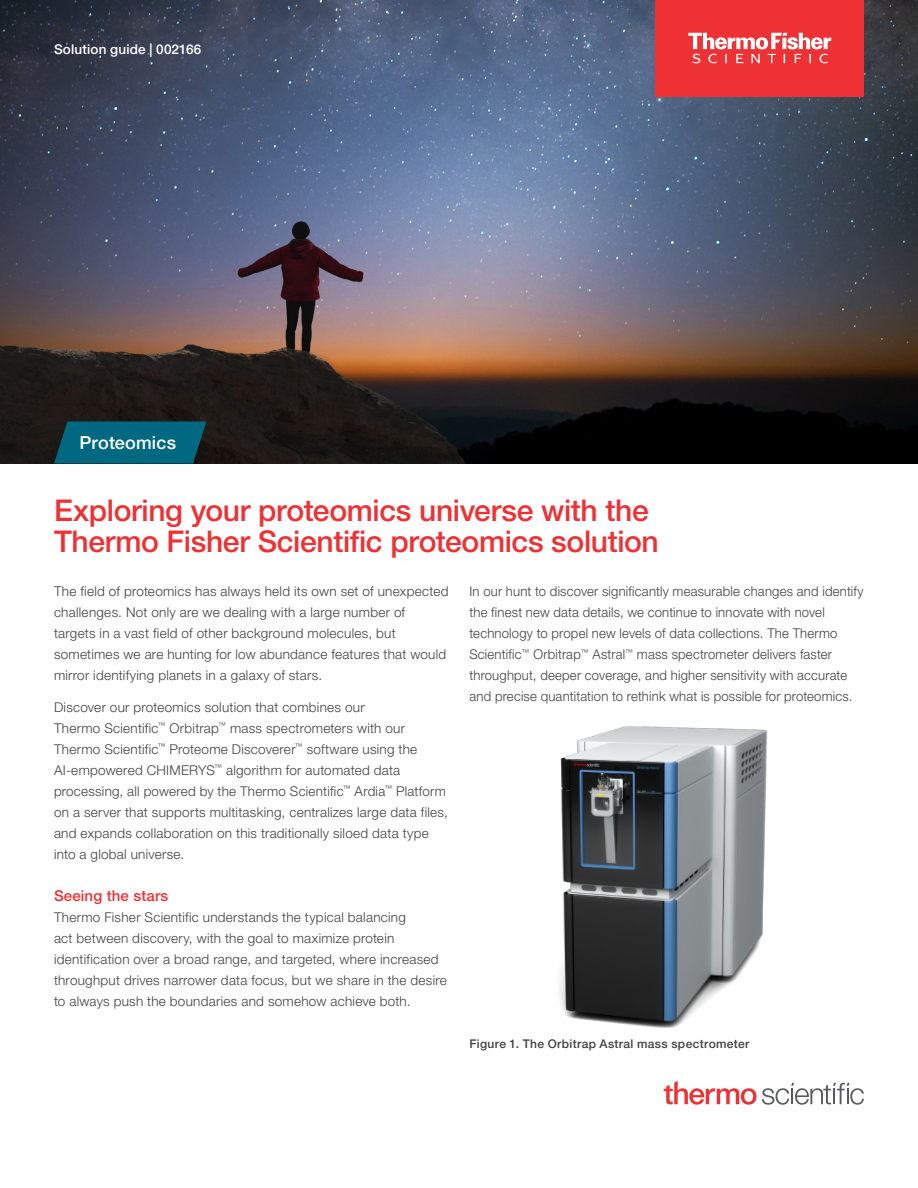
<style>
.page{position:relative;width:918px;height:1188px;background:#fff}
.page>*{position:absolute;margin:0;border:0;box-sizing:border-box;transform-origin:0 0}
.t1{font:500 30px/31.5px "Helvetica Neue LTW1 G";letter-spacing:-.01em;color:#ee3134}
.t2{font:500 18px "Helvetica Neue LTW1 G";letter-spacing:.01em;color:#fff}
.t3{font:500 15px "Helvetica Neue LTW1 G";letter-spacing:.01em;color:#ee3134}
.t4{font:300 13.5px/21px "Helvetica Neue LTW1 G";letter-spacing:.02em;color:#414042}
.t5{font:500 13.5px "Helvetica Neue LTW1 G";letter-spacing:.015em;color:#fff}
.t6{font:500 12px "Helvetica Neue LTW1 G";letter-spacing:.03em;color:#414042}
</style>
<div class="page">
<img style="left:0;top:0;width:918px;height:464px">
<svg style="left:54px;top:422px;width:152px;height:42px"></svg>
<div style="left:656px;top:0;width:208px;height:96px;background:#ee3134"></div>
<svg style="left:688px;top:33px;width:143px;height:30px"></svg>
<img style="left:559px;top:726px;width:209px;height:302px">
<svg style="left:664px;top:1081px;width:200px;height:24px"></svg>
<p class="t5" style="left:54px;top:41px;width:149px">Solution guide | 002166</p>
<h2 class="t2" style="left:80px;top:432px;width:98px">Proteomics</h2>
<h1 class="t1" style="left:54px;top:495px;width:606px">Exploring your proteomics universe with the<br>Thermo Fisher Scientific proteomics solution</h1>
<p class="t4" style="left:54px;top:581px;width:396px">The field of proteomics has always held its own set of unexpected challenges. Not only are we dealing with a large number of targets in a vast field of other background molecules, but sometimes we are hunting for low abundance features that would mirror identifying planets in a galaxy of stars.</p>
<p class="t4" style="left:54px;top:696px;width:395px">Discover our proteomics solution that combines our<br>Thermo Scientific<sup>™</sup> Orbitrap<sup>™</sup> mass spectrometers with our Thermo Scientific<sup>™</sup> Proteome Discoverer<sup>™</sup> software using the AI-empowered CHIMERYS<sup>™</sup> algorithm for automated data processing, all powered by the Thermo Scientific<sup>™</sup> Ardia<sup>™</sup> Platform on a server that supports multitasking, centralizes large data files, and expands collaboration on this traditionally siloed data type into a global universe.</p>
<p class="t3" style="left:54px;top:886px;width:116px">Seeing the stars</p>
<p class="t4" style="left:54px;top:906px;width:394px">Thermo Fisher Scientific understands the typical balancing<br>act between discovery, with the goal to maximize protein identification over a broad range, and targeted, where increased throughput drives narrower data focus, but we share in the desire to always push the boundaries and somehow achieve both.</p>
<p class="t4" style="left:469px;top:581px;width:396px">In our hunt to discover significantly measurable changes and identify the finest new data details, we continue to innovate with novel technology to propel new levels of data collections. The Thermo Scientific<sup>™</sup> Orbitrap<sup>™</sup> Astral<sup>™</sup> mass spectrometer delivers faster throughput, deeper coverage, and higher sensitivity with accurate and precise quantitation to rethink what is possible for proteomics.</p>
<p class="t6" style="left:470px;top:1037px;width:281px">Figure 1. The Orbitrap Astral mass spectrometer</p>
</div>
